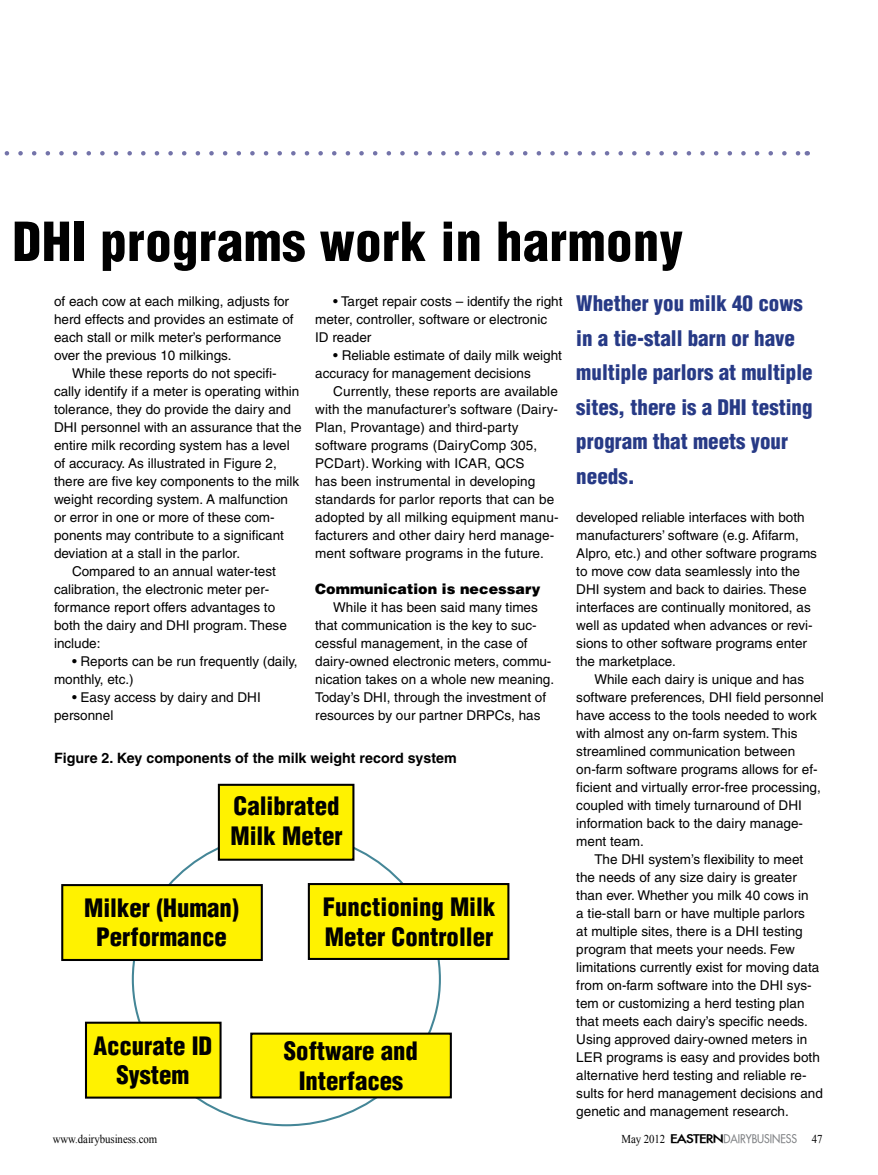
<style>
.page{position:relative;width:878px;height:1175px;background:#fff}
.page>*{position:absolute;margin:0;border:0;box-sizing:border-box;transform-origin:0 0}
.t1{font:900 condensed 52.5px "Helvetica";letter-spacing:.01em;color:#000}
.t2{font:900 condensed 24.75px/29.7px "Helvetica";color:#000;text-align:center}
.t3{font:900 condensed 21px/34.5px "Helvetica";color:#273a86}
.t4{font:700 14.25px "Helvetica";color:#000}
.t5{font:900 14.25px "Helvetica";color:#000}
.t6{font:13.5px/18px "Helvetica";color:#000}
.t7{font:12px "Fusi Wide Normal";letter-spacing:-.005em;color:#808285;scale:.75 1}
.t8{font:12px "Times New Roman";letter-spacing:-.005em;color:#000;scale:.9 1}
.s1{font-family:"Times New Roman";color:#000}
.s2{font-family:"Fusi Extended";font-weight:700;color:#000}
</style>
<div class="page">
<svg style="left:4px;top:151px;width:796px;height:4px"></svg>
<div style="left:219px;top:784px;width:134px;height:75px;background:#fff200"></div>
<div style="left:218px;top:783px;width:136px;height:77px;border:2px solid #000"></div>
<div style="left:86px;top:1022px;width:134px;height:75px;background:#fff200"></div>
<div style="left:85px;top:1021px;width:136px;height:77px;border:2px solid #000"></div>
<div style="left:309px;top:884px;width:199px;height:75px;background:#fff200"></div>
<div style="left:308px;top:883px;width:201px;height:77px;border:2px solid #000"></div>
<div style="left:62px;top:885px;width:200px;height:75px;background:#fff200"></div>
<div style="left:61px;top:884px;width:202px;height:77px;border:2px solid #000"></div>
<div style="left:251px;top:1033px;width:200px;height:64px;background:#fff200"></div>
<div style="left:250px;top:1032px;width:202px;height:66px;border:2px solid #000"></div>
<h1 class="t1" style="left:12px;top:209px;width:672px">DHI programs work in harmony</h1>
<p class="t6" style="left:54px;top:292px;width:241px">of each cow at each milking, adjusts for herd effects and provides an estimate of each stall or milk meter’s performance over the previous 10 milkings.</p>
<p class="t6" style="left:72px;top:364px;width:206px">While these reports do not specifi-</p>
<p class="t6" style="left:54px;top:382px;width:247px">cally identify if a meter is operating within</p>
<p class="t6" style="left:54px;top:400px;width:238px">tolerance, they do provide the dairy and</p>
<p class="t6" style="left:54px;top:418px;width:249px">DHI personnel with an assurance that the</p>
<p class="t6" style="left:54px;top:436px;width:237px">entire milk recording system has a level</p>
<p class="t6" style="left:54px;top:454px;width:224px">of accuracy. As illustrated in Figure 2,</p>
<p class="t6" style="left:54px;top:472px;width:247px">there are five key components to the milk</p>
<p class="t6" style="left:54px;top:490px;width:235px">weight recording system. A malfunction</p>
<p class="t6" style="left:54px;top:508px;width:222px">or error in one or more of these com-</p>
<p class="t6" style="left:54px;top:526px;width:231px">ponents may contribute to a significant</p>
<p class="t6" style="left:54px;top:544px;width:187px">deviation at a stall in the parlor.</p>
<p class="t6" style="left:72px;top:562px;width:205px">Compared to an annual water-test</p>
<p class="t6" style="left:54px;top:580px;width:217px">calibration, the electronic meter per-</p>
<p class="t6" style="left:54px;top:598px;width:223px">formance report offers advantages to</p>
<p class="t6" style="left:54px;top:616px;width:234px">both the dairy and DHI program. These</p>
<p class="t6" style="left:54px;top:634px;width:48px">include:</p>
<p class="t6" style="left:54px;top:652px;width:245px;text-indent:18px">• Reports can be run frequently (daily, monthly, etc.)</p>
<p class="t6" style="left:54px;top:688px;width:208px;text-indent:18px">• Easy access by dairy and DHI personnel</p>
<p class="t6" style="left:315px;top:292px;width:249px;text-indent:18px">• Target repair costs – identify the right meter, controller, software or electronic<br>ID reader</p>
<p class="t6" style="left:315px;top:346px;width:248px;text-indent:18px">• Reliable estimate of daily milk weight accuracy for management decisions</p>
<p class="t6" style="left:315px;top:382px;width:245px;text-indent:18px">Currently, these reports are available with the manufacturer’s software (Dairy-Plan, Provantage) and third-party software programs (DairyComp 305, PCDart). Working with ICAR, QCS<br>has been instrumental in developing standards for parlor reports that can be adopted by all milking equipment manu&shy;facturers and other dairy herd manage&shy;ment software programs in the future.</p>
<p class="t5" style="left:315px;top:580px;width:227px">Communication is necessary</p>
<p class="t6" style="left:315px;top:598px;width:240px;text-indent:18px">While it has been said many times that communication is the key to suc&shy;cessful management, in the case of dairy-owned electronic meters, commu&shy;nication takes on a whole new meaning.<br>Today’s DHI, through the investment of resources by our partner DRPCs, has</p>
<p class="t4" style="left:54px;top:749px;width:404px">Figure 2. Key components of the milk weight record system</p>
<h2 class="t2" style="left:230px;top:791px;width:114px;text-align:left">Calibrated<br>Milk Meter</h2>
<h2 class="t2" style="left:84px;top:892px;width:156px">Milker (Human)<br>Performance</h2>
<h2 class="t2" style="left:323px;top:892px;width:174px;text-align:left">Functioning Milk<br>Meter Controller</h2>
<h2 class="t2" style="left:93px;top:1030px;width:120px">Accurate ID<br>System</h2>
<h2 class="t2" style="left:284px;top:1035px;width:136px">Software and<br>Interfaces</h2>
<h3 class="t3" style="left:576px;top:286px;width:238px">Whether you milk 40 cows in a tie-stall barn or have multiple parlors at multiple sites, there is a DHI testing program that meets your needs.</h3>
<p class="t6" style="left:576px;top:508px;width:242px">developed reliable interfaces with both manufacturers’ software (e.g. Afifarm, Alpro, etc.) and other software programs to move cow data seamlessly into the DHI system and back to dairies. These interfaces are continually monitored, as well as updated when advances or revi&shy;sions to other software programs enter the marketplace.</p>
<p class="t6" style="left:594px;top:670px;width:211px">While each dairy is unique and has</p>
<p class="t6" style="left:576px;top:688px;width:249px">software preferences, DHI field personnel</p>
<p class="t6" style="left:576px;top:706px;width:242px">have access to the tools needed to work</p>
<p class="t6" style="left:576px;top:724px;width:223px">with almost any on-farm system. This</p>
<p class="t6" style="left:576px;top:742px;width:220px">streamlined communication between</p>
<p class="t6" style="left:576px;top:760px;width:243px">on-farm software programs allows for ef-</p>
<p class="t6" style="left:576px;top:778px;width:246px">ficient and virtually error-free processing,</p>
<p class="t6" style="left:576px;top:796px;width:227px">coupled with timely turnaround of DHI</p>
<p class="t6" style="left:576px;top:814px;width:228px">information back to the dairy manage-</p>
<p class="t6" style="left:576px;top:832px;width:69px">ment team.</p>
<p class="t6" style="left:594px;top:850px;width:210px">The DHI system’s flexibility to meet</p>
<p class="t6" style="left:576px;top:868px;width:222px">the needs of any size dairy is greater</p>
<p class="t6" style="left:576px;top:886px;width:234px">than ever. Whether you milk 40 cows in</p>
<p class="t6" style="left:576px;top:904px;width:230px">a tie-stall barn or have multiple parlors</p>
<p class="t6" style="left:576px;top:922px;width:228px">at multiple sites, there is a DHI testing</p>
<p class="t6" style="left:576px;top:940px;width:220px">program that meets your needs. Few</p>
<p class="t6" style="left:576px;top:958px;width:244px">limitations currently exist for moving data</p>
<p class="t6" style="left:576px;top:976px;width:237px">from on-farm software into the DHI sys-</p>
<p class="t6" style="left:576px;top:994px;width:230px">tem or customizing a herd testing plan</p>
<p class="t6" style="left:576px;top:1012px;width:233px">that meets each dairy’s specific needs.</p>
<p class="t6" style="left:576px;top:1030px;width:232px">Using approved dairy-owned meters in</p>
<p class="t6" style="left:576px;top:1048px;width:245px">LER programs is easy and provides both</p>
<p class="t6" style="left:576px;top:1066px;width:232px">alternative herd testing and reliable re-</p>
<p class="t6" style="left:576px;top:1084px;width:248px">sults for herd management decisions and</p>
<p class="t6" style="left:576px;top:1102px;width:214px">genetic and management research.</p>
<p class="t8" style="left:53px;top:1132px;width:118px">www.dairybusiness.com</p>
<p class="t7" style="left:621px;top:1131px;width:269px"><span class="s1">May 2012</span> <span class="s2">EASTERN</span>DAIRYBUSINESS <span class="s1">47</span></p>
</div>
